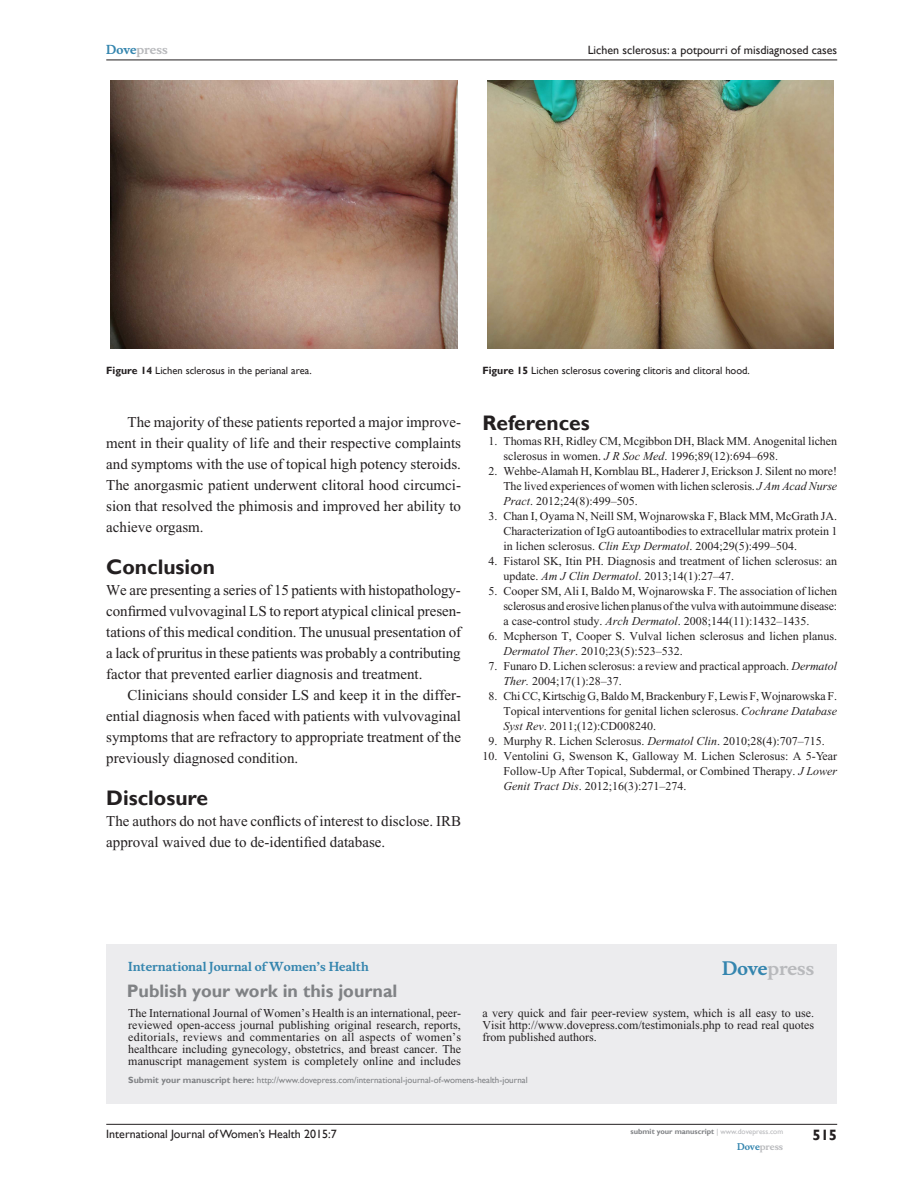
<style>
.page{position:relative;width:918px;height:1188px;background:#fff}
.page>*{position:absolute;margin:0;border:0;box-sizing:border-box;transform-origin:0 0}
.RefH{font:700 21px "Gill Sans";color:#231f20}
.PromBx-H1{font:700 18px "Gill Sans";color:#808285}
.PromBx-Brand{font:700 18px "Musee";color:#b8b9bc}
.Tx{font:15px/21px "Times New Roman";color:#231f20;text-align:justify}
.TxF{font:15px/21px "Times New Roman";color:#231f20;text-align:justify}
.t1{font:700 15px "Gill Sans";color:#231f20}
.RefNL2{font:12px/15px "Times New Roman";color:#231f20;text-align:justify}
.PromBx-Tx{font:12px/12px "Times New Roman";letter-spacing:.005em;color:#231f20;text-align:justify}
.t2{font:12px "Gill Sans";color:#231f20}
.PromBx-JrnlName{font:700 12px "Musee";color:#3485ae}
.t3{font:700 12px "Musee";color:#b8b9bc}
.FigC{font:10.5px "Gill Sans";color:#231f20}
.PromBx-SubmitMssWebA{font:9px "Gill Sans";color:#808285}
.t4{font:700 9px "Musee";color:#b8b9bc}
.t5{font:700 7.5px "Gill Sans";color:#808285}
.s1{color:#3485ae}
.s2{font-weight:700}
.s3{font-style:italic}
.s4{font-weight:400;color:#b8b9bc}
</style>
<div class="page">
<div style="left:106px;top:944px;width:731px;height:159px;background:#ececee"></div>
<hr style="left:106px;top:1124px;width:731px;height:1px;background:#231f20">
<hr style="left:106px;top:60px;width:731px;height:1px;background:#231f20">
<img style="left:110px;top:81px;width:347px;height:268px">
<img style="left:487px;top:81px;width:347px;height:268px">
<p class="t3" style="left:106px;top:43px;width:63px"><span class="s1">Dove</span>press</p>
<p class="t2" style="left:588px;top:43px;width:251px">Lichen sclerosus: a potpourri of misdiagnosed cases</p>
<p class="FigC" style="left:106px;top:364px;width:207px"><span class="s2">Figure 14</span> Lichen sclerosus in the perianal area.</p>
<p class="FigC" style="left:482px;top:364px;width:269px"><span class="s2">Figure 15</span> Lichen sclerosus covering clitoris and clitoral hood.</p>
<p class="Tx" style="left:106px;top:412px;width:356px;text-indent:21px">The majority of these patients reported a major improve&shy;ment in their quality of life and their respective complaints and symptoms with the use of topical high potency steroids.<br>The anorgasmic patient underwent clitoral hood circumci&shy;sion that resolved the phimosis and improved her ability to achieve orgasm.</p>
<h1 class="RefH" style="left:106px;top:555px;width:110px">Conclusion</h1>
<p class="TxF" style="left:106px;top:580px;width:356px">We are presenting a series of 15 patients with histopathology&shy;confirmed vulvovaginal LS to report atypical clinical presen&shy;tations of this medical condition. The unusual presentation of a lack of pruritus in these patients was probably a contributing factor that prevented earlier diagnosis and treatment.</p>
<p class="Tx" style="left:106px;top:685px;width:356px;text-indent:21px">Clinicians should consider LS and keep it in the differ&shy;ential diagnosis when faced with patients with vulvovaginal symptoms that are refractory to appropriate treatment of the previously diagnosed condition.</p>
<h1 class="RefH" style="left:106px;top:786px;width:103px">Disclosure</h1>
<p class="TxF" style="left:106px;top:811px;width:356px">The authors do not have conflicts of interest to disclose. IRB approval waived due to de-identified database.</p>
<p class="RefH" style="left:482px;top:410px;width:109px">References</p>
<p class="RefNL2" style="left:503px;top:434px;width:335px;text-indent:-15px">1. Thomas RH, Ridley CM, Mcgibbon DH, Black MM. Anogenital lichen sclerosus in women. <span class="s3">J R Soc Med</span>. 1996;89(12):694–698.</p>
<p class="RefNL2" style="left:503px;top:464px;width:335px;text-indent:-15px">2. Wehbe-Alamah H, Kornblau BL, Haderer J, Erickson J. Silent no more!<br>The lived experiences of women with lichen sclerosis. <span class="s3">J Am Acad Nurse Pract</span>. 2012;24(8):499–505.</p>
<p class="RefNL2" style="left:503px;top:509px;width:335px;text-indent:-15px">3. Chan I, Oyama N, Neill SM, Wojnarowska F, Black MM, McGrath JA.<br>Characterization of IgG autoantibodies to extracellular matrix protein 1 in lichen sclerosus. <span class="s3">Clin Exp Dermatol</span>. 2004;29(5):499–504.</p>
<p class="RefNL2" style="left:503px;top:554px;width:335px;text-indent:-15px">4. Fistarol SK, Itin PH. Diagnosis and treatment of lichen sclerosus: an update. <span class="s3">Am J Clin Dermatol</span>. 2013;14(1):27–47.</p>
<p class="RefNL2" style="left:503px;top:584px;width:335px;text-indent:-15px">5. Cooper SM, Ali I, Baldo M, Wojnarowska F. The association of lichen sclerosus and erosive lichen planus of the vulva with autoimmune disease: a case-control study. <span class="s3">Arch Dermatol</span>. 2008;144(11):1432–1435.</p>
<p class="RefNL2" style="left:503px;top:629px;width:335px;text-indent:-15px">6. Mcpherson T, Cooper S. Vulval lichen sclerosus and lichen planus.<br><span class="s3">Dermatol Ther</span>. 2010;23(5):523–532.</p>
<p class="RefNL2" style="left:503px;top:659px;width:335px;text-indent:-15px">7. Funaro D. Lichen sclerosus: a review and practical approach. <span class="s3">Dermatol<br>Ther.</span> 2004;17(1):28–37.</p>
<p class="RefNL2" style="left:503px;top:689px;width:335px;text-indent:-15px">8. Chi CC, Kirtschig G, Baldo M, Brackenbury F, Lewis F, Wojnarowska F.<br>Topical interventions for genital lichen sclerosus. <span class="s3">Cochrane Database Syst Rev</span>. 2011;(12):CD008240.</p>
<p class="RefNL2" style="left:488px;top:734px;width:338px">9. Murphy R. Lichen Sclerosus. <span class="s3">Dermatol Clin</span>. 2010;28(4):707–715.</p>
<p class="RefNL2" style="left:503px;top:749px;width:335px;text-indent:-21px">10. Ventolini G, Swenson K, Galloway M. Lichen Sclerosus: A 5-Year Follow-Up After Topical, Subdermal, or Combined Therapy. <span class="s3">J Lower Genit Tract Dis</span>. 2012;16(3):271–274.</p>
<p class="PromBx-JrnlName" style="left:128px;top:959px;width:242px">International Journal of Women’s Health</p>
<p class="PromBx-H1" style="left:127px;top:980px;width:272px">Publish your work in this journal</p>
<p class="PromBx-Brand" style="left:722px;top:958px;width:94px"><span class="s1">Dove</span>press</p>
<p class="PromBx-Tx" style="left:128px;top:1007px;width:334px">The International Journal of Women’s Health is an international, peer&shy;reviewed open-access journal publishing original research, reports, editorials, reviews and commentaries on all aspects of women’s healthcare including gynecology, obstetrics, and breast cancer. The manuscript management system is completely online and includes</p>
<p class="PromBx-Tx" style="left:482px;top:1007px;width:333px">a very quick and fair peer-review system, which is all easy to use.<br>Visit http://www.dovepress.com/testimonials.php to read real quotes from published authors.</p>
<p class="PromBx-SubmitMssWebA" style="left:128px;top:1075px;width:401px"><span class="s2">Submit your manuscript here:</span> http://www.dovepress.com/international-journal-of-womens-health-journal</p>
<p class="t2" style="left:106px;top:1127px;width:232px">International Journal of Women’s Health 2015:7</p>
<p class="t5" style="left:631px;top:1127px;width:154px">submit your manuscript <span class="s4">| www.dovepress.com</span></p>
<p class="t4" style="left:737px;top:1141px;width:48px"><span class="s1">Dove</span>press</p>
<p class="t1" style="left:812px;top:1126px;width:26px">515</p>
</div>
